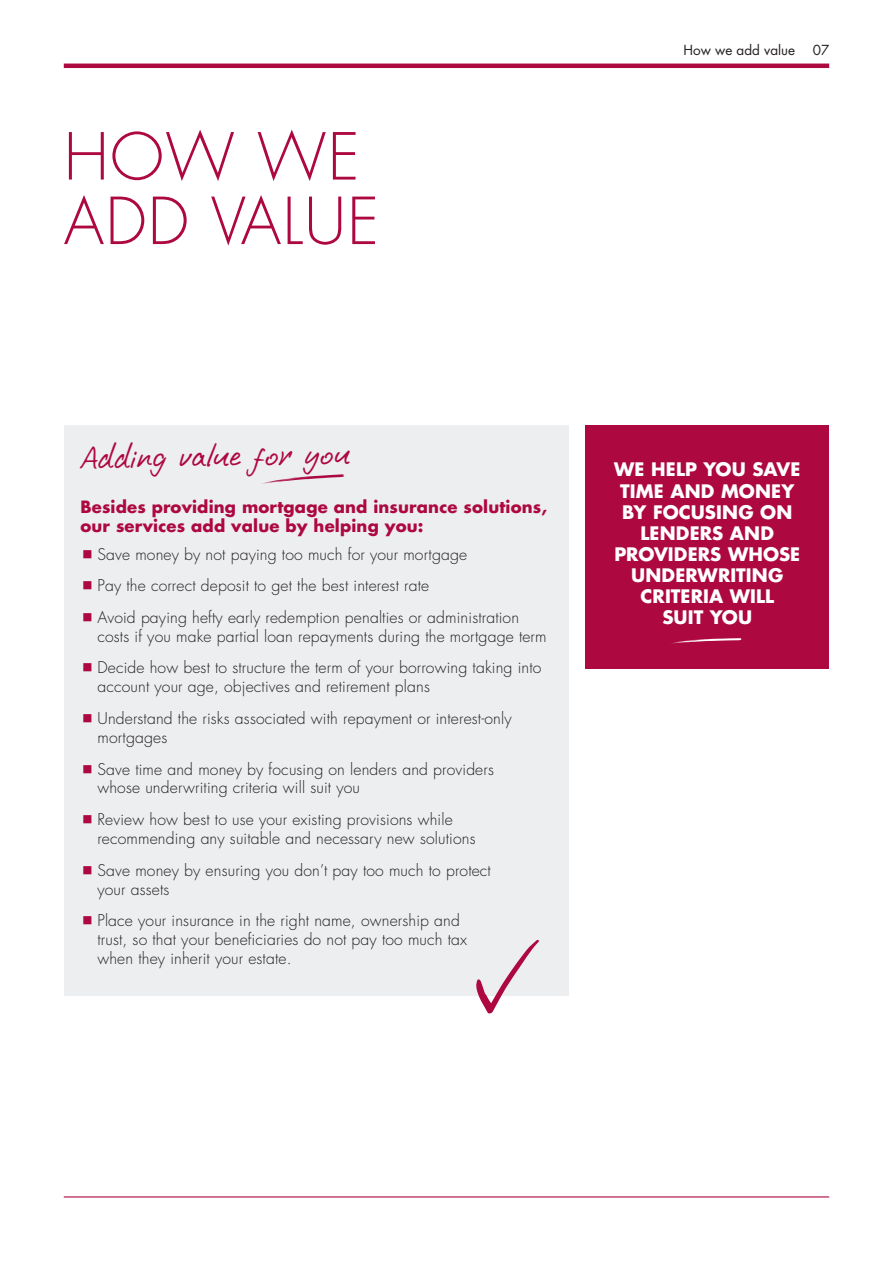
<style>
.page{position:relative;width:893px;height:1263px;background:#fff}
.page>*{position:absolute;margin:0;border:0;box-sizing:border-box;transform-origin:0 0}
.t1{font:300 63px/64.5px "Futura Std";letter-spacing:.02em;color:#ad083f}
.t2{font:45px "Rodeo Girl OT";color:#ad083f}
.t3{font:700 18.15px/21.1px "Futura Std";letter-spacing:.01em;color:#fff;text-align:center}
.t4{font:700 16.5px/19.5px "Futura Std";letter-spacing:.01em;color:#ad083f}
.t5{font:300 15.75px/31.7px "Futura Std";letter-spacing:.01em;color:#231f20}
.t6{font:13.5px "Futura Std";color:#231f20}
</style>
<div class="page">
<hr style="left:64px;top:64px;width:765px;height:4px;background:#ad083f">
<hr style="left:64px;top:1196px;width:765px;height:1px;background:#ad083f">
<div style="left:64px;top:425px;width:504px;height:570px;background:#eceef0"></div>
<div style="left:585px;top:425px;width:244px;height:244px;background:#ad083f"></div>
<svg style="left:674px;top:638px;width:68px;height:5px"></svg>
<svg style="left:475px;top:940px;width:64px;height:74px"></svg>
<svg style="left:261px;top:474px;width:83px;height:10px"></svg>
<h1 class="t1" style="left:64px;top:126px;width:317px">HOW WE<br>ADD VALUE</h1>
<p class="t6" style="left:684px;top:41px;width:113px">How we add value</p>
<p class="t6" style="left:813px;top:41px;width:18px">07</p>
<h2 class="t2" style="left:81px;top:438px;width:270px;rotate:-1deg">Adding value for you</h2>
<p class="t4" style="left:80px;top:496px;width:468px">Besides providing mortgage and insurance solutions, our services add value by helping you:</p>
<p class="t5" style="left:97px;top:538px;width:423px">Save money by not paying too much for your mortgage<br>Pay the correct deposit to get the best interest rate<br>Avoid paying hefty early redemption penalties or administration</p>
<p class="t5" style="left:97px;top:621px;width:451px">costs if you make partial loan repayments during the mortgage term<br>Decide how best to structure the term of your borrowing taking into</p>
<p class="t5" style="left:97px;top:671px;width:416px">account your age, objectives and retirement plans<br>Understand the risks associated with repayment or interest-only</p>
<p class="t5" style="left:97px;top:722px;width:398px">mortgages<br>Save time and money by focusing on lenders and providers</p>
<p class="t5" style="left:97px;top:772px;width:357px">whose underwriting criteria will suit you<br>Review how best to use your existing provisions while</p>
<p class="t5" style="left:97px;top:823px;width:395px">recommending any suitable and necessary new solutions<br>Save money by ensuring you don’t pay too much to protect</p>
<p class="t5" style="left:97px;top:873px;width:364px">your assets<br>Place your insurance in the right name, ownership and</p>
<p class="t5" style="left:97px;top:930px;width:371px;line-height:18.9px">trust, so that your beneficiaries do not pay too much tax when they inherit your estate.</p>
<p class="t3" style="left:614px;top:459px;width:188px">WE HELP YOU SAVE<br>TIME AND MONEY<br>BY FOCUSING ON<br>LENDERS AND<br>PROVIDERS WHOSE<br>UNDERWRITING<br>CRITERIA WILL<br>SUIT YOU</p>
</div>
